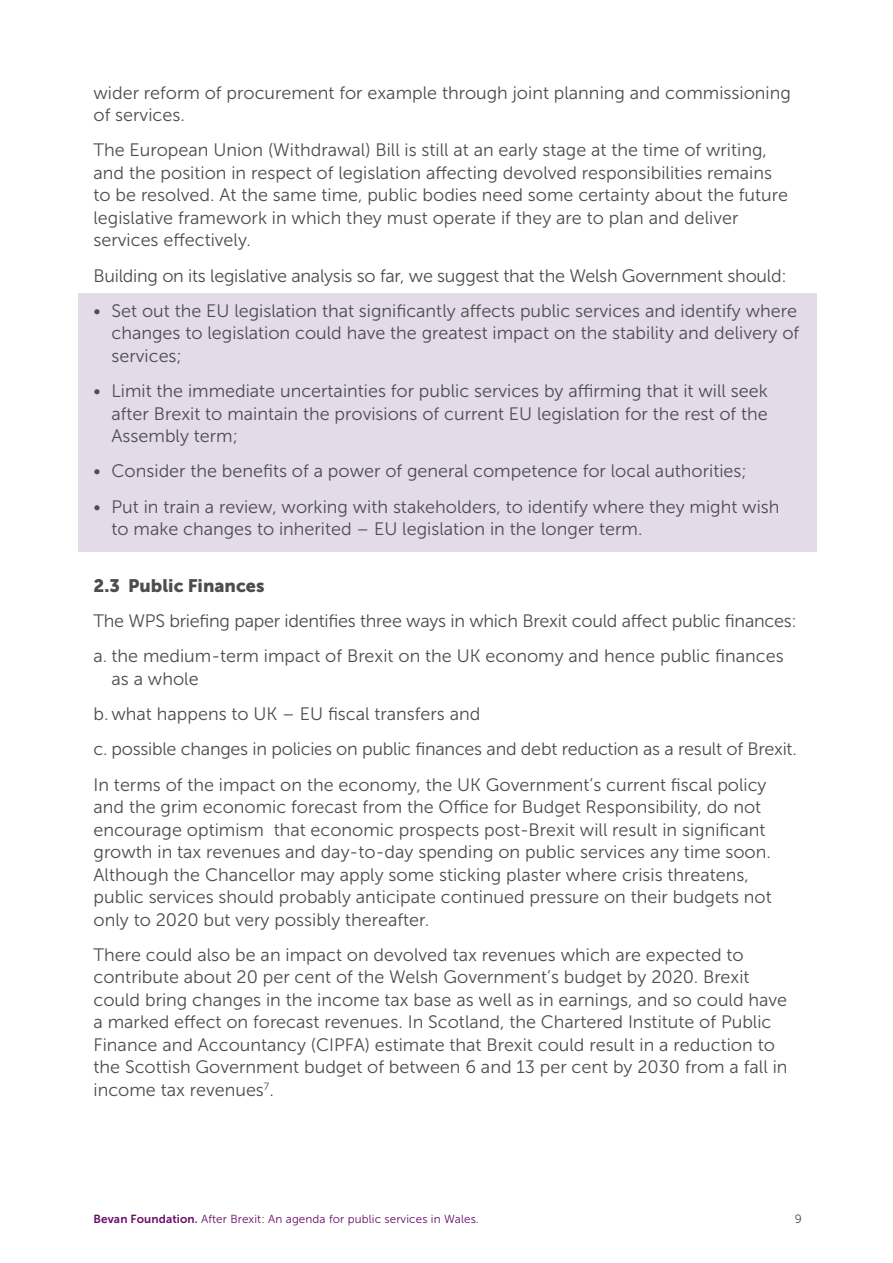
<style>
.page{position:relative;width:893px;height:1263px;background:#fff}
.page>*{position:absolute;margin:0;border:0;box-sizing:border-box;transform-origin:0 0}
.t1{font:18px/22.5px "Museo Sans 300";color:#4d4d4f}
.t2{font:18px "Museo Sans 900";color:#4d4d4f}
.t3{font:12px "Museo Sans 300";color:#4d4d4f}
.t4{font:11.7px "Museo Sans 300";letter-spacing:.01em;color:#6a0c69}
.s1{font-family:"Museo Sans 700"}
</style>
<div class="page">
<div style="left:78px;top:293px;width:738px;height:259px;background:#e3dbe8"></div>
<p class="t1" style="left:94px;top:81px;width:699px">wider reform of procurement for example through joint planning and commissioning of services.</p>
<p class="t1" style="left:94px;top:139px;width:696px">The European Union (Withdrawal) Bill is still at an early stage at the time of writing, and the position in respect of legislation affecting devolved responsibilities remains to be resolved. At the same time, public bodies need some certainty about the future legislative framework in which they must operate if they are to plan and deliver services effectively.</p>
<p class="t1" style="left:94px;top:264px;width:695px">Building on its legislative analysis so far, we suggest that the Welsh Government should:</p>
<p class="t1" style="left:112px;top:300px;width:689px;text-indent:-18px">• Set out the EU legislation that significantly affects public services and identify where changes to legislation could have the greatest impact on the stability and delivery of services;</p>
<p class="t1" style="left:112px;top:380px;width:658px;text-align:justify;text-indent:-18px">• Limit the immediate uncertainties for public services by affirming that it will seek after B rexit to maintain the provisions of current E U legislation for the rest of the Assembly term;</p>
<p class="t1" style="left:94px;top:460px;width:655px">• Consider the benefits of a power of general competence for local authorities;</p>
<p class="t1" style="left:112px;top:495px;width:669px;text-indent:-18px">• Put in train a review, working with stakeholders, to identify where they might wish to make changes to inherited – EU legislation in the longer term.</p>
<p class="t2" style="left:94px;top:575px;width:172px">2.3 Public Finances</p>
<p class="t1" style="left:94px;top:603px;width:705px;line-height:35.2px">The WPS briefing paper identifies three ways in which B rexit could affect public finances: a. the medium-term impact of Brexit on the UK economy and hence public finances</p>
<p class="t1" style="left:94px;top:661px;width:705px;line-height:35.2px;text-indent:18px">as a whole<br>b. what happens to UK – E U fiscal transfers and<br>c. possible changes in policies on public finances and debt reduction as a result of Brexit.<br>In terms of the impact on the economy, the UK Government’s current fiscal policy</p>
<p class="t1" style="left:94px;top:796px;width:680px">and the grim economic forecast from the Office for Budget Responsibility, do not encourage optimism that economic prospects post-Brexit will result in significant growth in tax revenues and day-to-day spending on public services any time soon.<br>Although the Chancellor may apply some sticking plaster where crisis threatens, public services should probably anticipate continued pressure on their budgets not only to 2020 but very possibly thereafter.</p>
<p class="t1" style="left:94px;top:943px;width:695px">There could also be an impact on devolved tax revenues which are expected to contribute about 20 per cent of the Welsh Government’s budget by 2020. B rexit could bring changes in the income tax base as well as in earnings, and so could have a marked effect on forecast revenues. In Scotland, the Chartered Institute of Public Finance and Accountancy (CIPFA) estimate that B rexit could result in a reduction to the Scottish Government budget of between 6 and 13 per cent by 2030 from a fall in income tax revenues<sup>7</sup>.</p>
<p class="t4" style="left:94px;top:1212px;width:387px"><span class="s1">Bevan Foundation.</span> After B rexit: An agenda for public services in Wales.</p>
<p class="t3" style="left:795px;top:1212px;width:9px">9</p>
</div>
